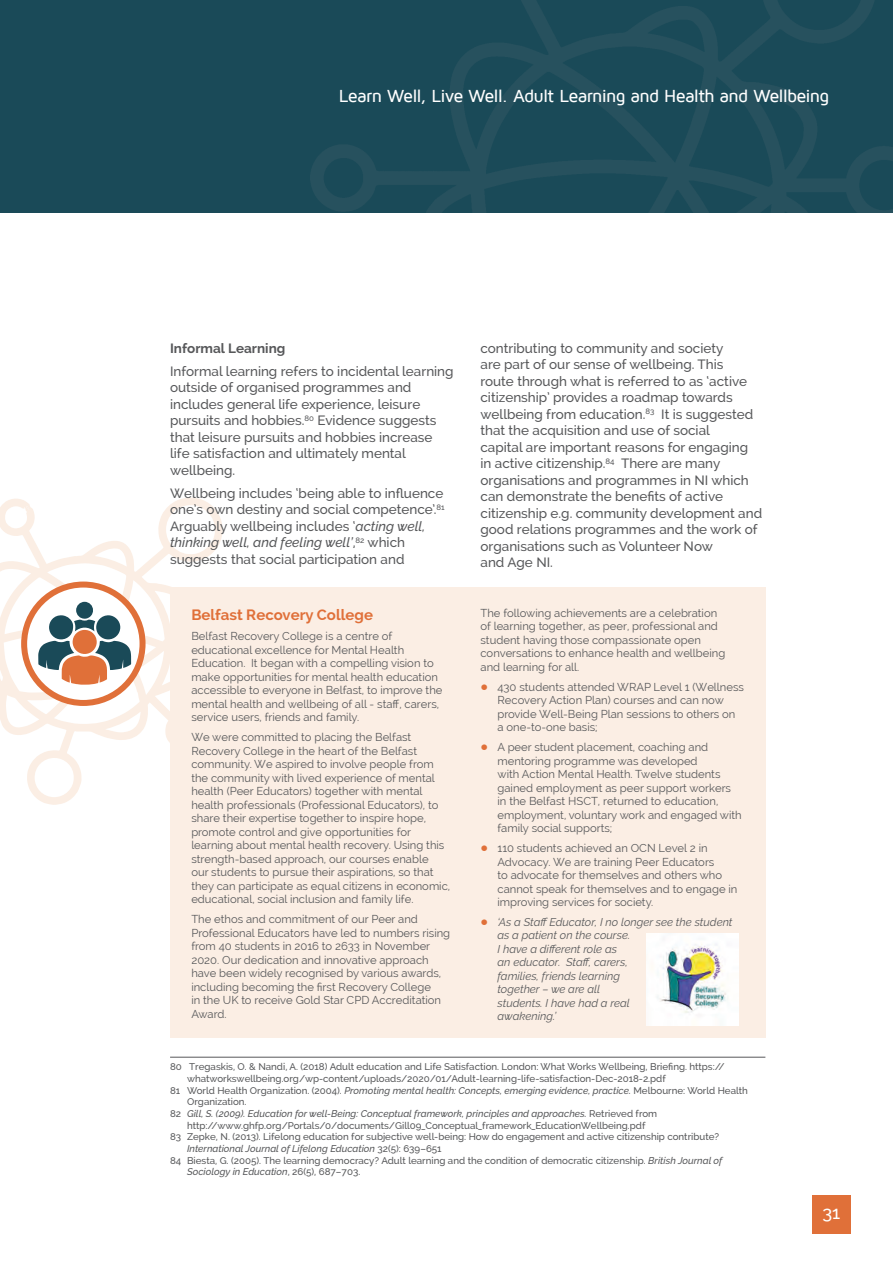
<style>
.page{position:relative;width:893px;height:1263px;background:#fff}
.page>*{position:absolute;margin:0;border:0;box-sizing:border-box;transform-origin:0 0}
.t1{font:500 18px "Maven Pro";letter-spacing:-.045em;color:#fff}
.t2{font:500 18px "Raleway";color:#fff}
.t3{font:700 15px "Raleway";color:#e07039}
.t4{font:500 13.5px/16.5px "Raleway";color:#57585a}
.t5{font:700 13.5px "Raleway";color:#57585a}
.t6{font:11.25px/13.5px "Raleway";color:#57585a}
.t7{font:italic 11.25px/13.5px "Raleway";color:#57585a}
.t8{font:500 9.75px "Raleway";color:#57585a}
.t9{font:italic 500 9.75px "Raleway";color:#57585a}
.s1{font-style:italic}
.s2{font-family:"Newspaper Pi BT";color:#e07039}
.s3{font-family:"Newspaper Pi BT";font-style:normal;color:#e07039}
.s4{font-style:normal}
</style>
<div class="page">
<svg style="left:0;top:497px;width:223px;height:308px"></svg>
<svg style="left:26px;top:506px;width:4px;height:4px"></svg>
<svg style="left:24px;top:584px;width:119px;height:119px"></svg>
<div style="left:21px;top:581px;width:125px;height:125px;border:6px solid #e07039;border-radius:50%"></div>
<svg style="left:38px;top:602px;width:93px;height:83px"></svg>
<div style="left:0;top:0;width:893px;height:213px;background:#1a4a58"></div>
<img style="left:310px;top:0;width:583px;height:213px">
<div style="left:812px;top:1195px;width:38px;height:38px;background:#e07039"></div>
<hr style="left:170px;top:1057px;width:595px;height:1px;background:#57585a">
<div style="left:170px;top:587px;width:595px;height:450px;background:#fbeee4"></div>
<img style="left:647px;top:933px;width:92px;height:92px">
<h1 class="t1" style="left:339px;top:87px;width:492px">Learn Well, Live Well. Adult Learning and Health and Wellbeing</h1>
<p class="t5" style="left:170px;top:340px;width:117px">Informal Learning</p>
<p class="t4" style="left:170px;top:363px;width:285px">Informal learning refers to incidental learning outside of organised programmes and includes general life experience, leisure pursuits and hobbies.<sup>80</sup> Evidence suggests that leisure pursuits and hobbies increase life satisfaction and ultimately mental wellbeing.</p>
<p class="t4" style="left:170px;top:485px;width:276px">Wellbeing includes ‘being able to influence one’s own destiny and social competence’.<sup>81<br></sup>Arguably wellbeing includes ‘<span class="s1">acting well, thinking well, and feeling well’</span>,<sup>82</sup> which suggests that social participation and</p>
<h2 class="t3" style="left:191px;top:607px;width:183px">Belfast Recovery College</h2>
<p class="t6" style="left:191px;top:629px;width:253px">Belfast Recovery College is a centre of educational excellence for Mental Health Education. It began with a compelling vision to make opportunities for mental health education accessible to everyone in Belfast, to improve the mental health and wellbeing of all - staff, carers, service users, friends and family.</p>
<p class="t6" style="left:191px;top:730px;width:260px">We were committed to placing the Belfast Recovery College in the heart of the Belfast community. We aspired to involve people from the community with lived experience of mental health (Peer Educators) together with mental health professionals (Professional Educators), to share their expertise together to inspire hope, promote control and give opportunities for learning about mental health recovery. Using this strength-based approach, our courses enable<br>our students to pursue their aspirations, so that they can participate as equal citizens in economic, educational, social inclusion and family life.</p>
<p class="t6" style="left:191px;top:912px;width:260px">The ethos and commitment of our Peer and Professional Educators have led to numbers rising from 40 students in 2016 to 2633 in November 2020. Our dedication and innovative approach have been widely recognised by various awards, including becoming the first Recovery College<br>in the UK to receive Gold Star CPD Accreditation Award.</p>
<p class="t4" style="left:480px;top:340px;width:283px">contributing to community and society<br>are part of our sense of wellbeing. This<br>route through what is referred to as ‘active citizenship’ provides a roadmap towards wellbeing from education.<sup>83</sup> It is suggested that the acquisition and use of social<br>capital are important reasons for engaging in active citizenship.<sup>84</sup> There are many organisations and programmes in NI which can demonstrate the benefits of active citizenship e.g. community development and good relations programmes and the work of organisations such as Volunteer Now<br>and Age NI.</p>
<p class="t6" style="left:480px;top:606px;width:246px">The following achievements are a celebration of learning together, as peer, professional and student having those compassionate open conversations to enhance health and wellbeing and learning for all.</p>
<p class="t6" style="left:497px;top:680px;width:248px;text-indent:-17px"><span class="s2">q</span> 430 students attended WRAP Level 1 (Wellness Recovery Action Plan) courses and can now provide Well-Being Plan sessions to others on a one-to-one basis;</p>
<p class="t6" style="left:497px;top:740px;width:246px;text-indent:-17px"><span class="s2">q</span> A peer student placement, coaching and mentoring programme was developed<br>with Action Mental Health. Twelve students gained employment as peer support workers in the Belfast HSCT, returned to education, employment, voluntary work and engaged with family social supports;</p>
<p class="t6" style="left:497px;top:841px;width:241px;text-indent:-17px"><span class="s2">q</span> 110 students achieved an OCN Level 2 in Advocacy. We are training Peer Educators<br>to advocate for themselves and others who cannot speak for themselves and to engage in improving services for society.</p>
<p class="t7" style="left:497px;top:915px;width:237px;text-indent:-17px"><span class="s3">q</span> ‘As a Staff Educator, I no longer see the student as a patient on the course.<br>I have a different role as<br>an educator. Staff, carers,<br>families, friends learning<br>together – we are all<br>students. I have had a real<br>awakening.’</p>
<p class="t8" style="left:170px;top:1061px;width:556px">80 Tregaskis, O. &amp; Nandi, A. (2018) Adult education and Life Satisfaction. London: What Works Wellbeing, Briefing. https://</p>
<p class="t8" style="left:187px;top:1073px;width:480px">whatworkswellbeing.org/wp-content/uploads/2020/01/Adult-learning-life-satisfaction-Dec-2018-2.pdf</p>
<p class="t9" style="left:170px;top:1084px;width:579px"><span class="s4">81 World Health Organization. (2004).</span> Promoting mental health: Concepts, emerging evidence, practice. <span class="s4">Melbourne: World Health</span></p>
<p class="t8" style="left:187px;top:1096px;width:61px">Organization.</p>
<p class="t9" style="left:170px;top:1108px;width:489px"><span class="s4">82</span> Gill, S. (2009). Education for well-Being: Conceptual framework, principles and approaches. <span class="s4">Retrieved from</span></p>
<p class="t8" style="left:187px;top:1119px;width:460px">http://www.ghfp.org/Portals/0/documents/Gill09_Conceptual_framework_EducationWellbeing.pdf</p>
<p class="t8" style="left:170px;top:1131px;width:550px">83 Zepke, N. (2013). Lifelong education for subjective well-being: How do engagement and active citizenship contribute?</p>
<p class="t9" style="left:187px;top:1143px;width:256px">International Journal of Lifelong Education <span class="s4">32(5): 639–651</span></p>
<p class="t8" style="left:170px;top:1155px;width:554px">84 Biesta, G. (2005). The learning democracy? Adult learning and the condition of democratic citizenship. <span class="s1">British Journal of</span></p>
<p class="t9" style="left:187px;top:1166px;width:175px">Sociology in Education<span class="s4">, 26(5), 687–703.</span></p>
<h1 class="t2" style="left:822px;top:1202px;width:19px">31</h1>
</div>
